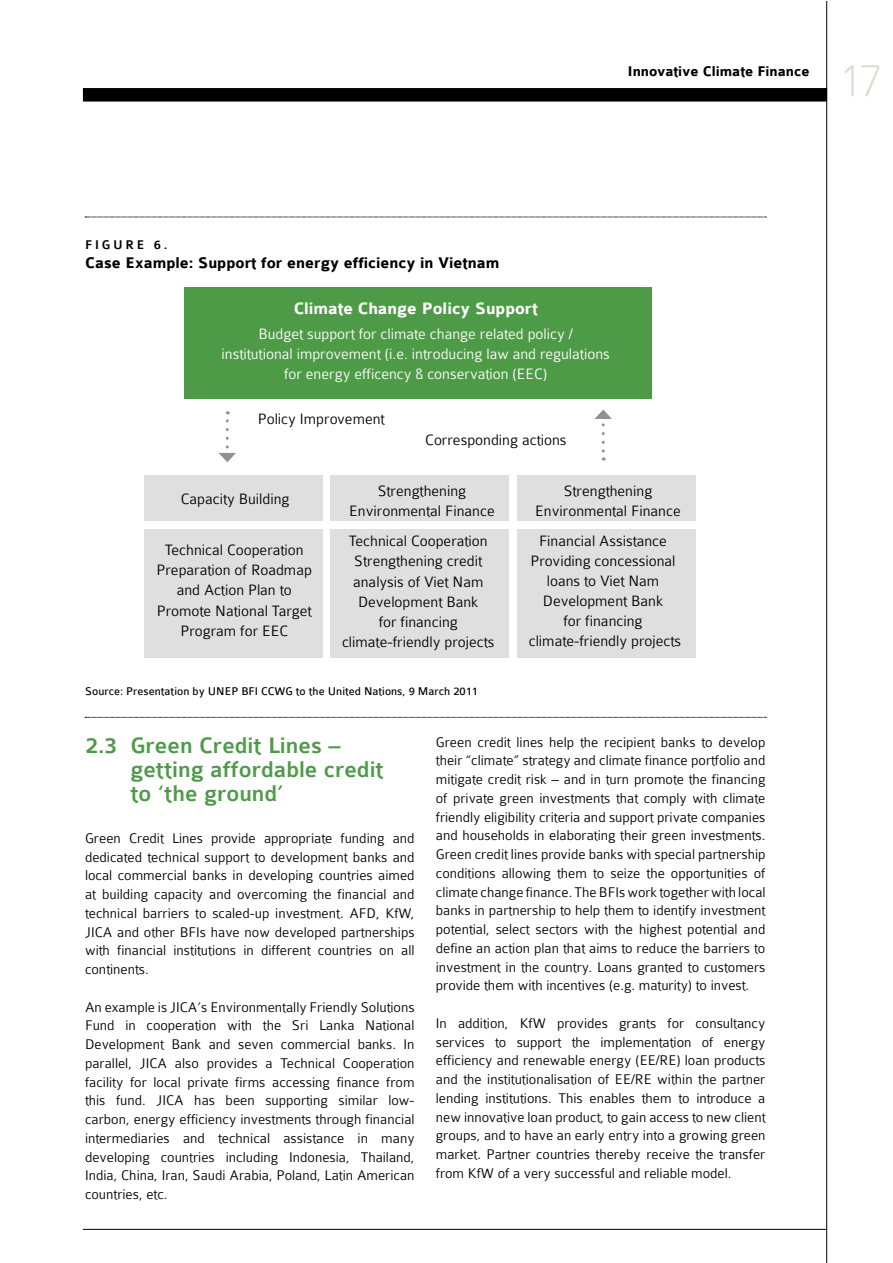
<style>
.page{position:relative;width:893px;height:1263px;background:#fff}
.page>*{position:absolute;margin:0;border:0;box-sizing:border-box;transform-origin:0 0}
.t1{font:100 51px "Colaborate";color:#dddcd1}
.t2{font:500 24px/24px "Colaborate";color:#4e9b47}
.t3{font:700 17.7px "Colaborate";color:#fff}
.t4{font:700 16.5px "Colaborate";color:#000}
.t5{font:300 16.05px/20.1px "Colaborate";color:#000;text-align:center}
.t6{font:300 16.05px/20.1px "Colaborate";color:#fff;text-align:center}
.t7{font:300 15px/18.8px "Colaborate";color:#000;text-align:justify}
.t8{font:700 15px "Colaborate";color:#000}
.t9{font:500 13.5px "Colaborate";letter-spacing:.2em;color:#000}
.t10{font:12px "Colaborate";color:#000}
</style>
<div class="page">
<div style="left:83px;top:88px;width:744px;height:14px;background:#000"></div>
<hr style="left:83px;top:1229px;width:744px;height:1px;background:#000">
<hr style="left:826px;top:1px;width:1px;height:1262px;background:#000">
<div style="left:184px;top:288px;width:468px;height:111px;background:#4e9b47"></div>
<svg style="left:226px;top:411px;width:3px;height:36px"></svg>
<svg style="left:219px;top:453px;width:17px;height:9px"></svg>
<svg style="left:602px;top:425px;width:3px;height:35px"></svg>
<svg style="left:594px;top:410px;width:18px;height:9px"></svg>
<div style="left:144px;top:475px;width:179px;height:46px;background:#dfdfdf"></div>
<div style="left:331px;top:475px;width:178px;height:46px;background:#dfdfdf"></div>
<div style="left:517px;top:475px;width:179px;height:46px;background:#dfdfdf"></div>
<div style="left:144px;top:529px;width:179px;height:128px;background:#dfdfdf"></div>
<div style="left:331px;top:529px;width:178px;height:128px;background:#dfdfdf"></div>
<div style="left:517px;top:529px;width:179px;height:128px;background:#dfdfdf"></div>
<svg style="left:85px;top:217px;width:681px;height:1px"></svg>
<svg style="left:85px;top:717px;width:681px;height:1px"></svg>
<p class="t8" style="left:628px;top:63px;width:183px">Innovative Climate Finance</p>
<h1 class="t1" style="left:839px;top:54px;width:45px">17</h1>
<p class="t9" style="left:85px;top:238px;width:84px">FIGURE 6.</p>
<p class="t4" style="left:85px;top:254px;width:416px">Case Example: Support for energy efficiency in Vietnam</p>
<p class="t3" style="left:294px;top:299px;width:245px">Climate Change Policy Support</p>
<p class="t6" style="left:221px;top:324px;width:390px">Budget support for climate change related policy / institutional improvement (i.e. introducing law and regulations for energy efficency &amp; conservation (EEC)</p>
<p class="t5" style="left:258px;top:409px;width:128px">Policy Improvement</p>
<p class="t5" style="left:425px;top:430px;width:143px">Corresponding actions</p>
<p class="t5" style="left:181px;top:489px;width:110px">Capacity Building</p>
<p class="t5" style="left:349px;top:481px;width:147px">Strengthening<br>Environmental Finance</p>
<p class="t5" style="left:535px;top:481px;width:147px">Strengthening<br>Environmental Finance</p>
<p class="t5" style="left:342px;top:531px;width:154px">Technical Cooperation<br>Strengthening credit analysis of Viet Nam<br>Development Bank<br>for financing climate-friendly projects</p>
<p class="t5" style="left:529px;top:531px;width:154px">Financial Assistance<br>Providing concessional loans to Viet Nam<br>Development Bank<br>for financing climate-friendly projects</p>
<p class="t5" style="left:157px;top:540px;width:157px">Technical Cooperation<br>Preparation of Roadmap and Action Plan to<br>Promote National Target<br>Program for EEC</p>
<p class="t10" style="left:85px;top:684px;width:394px">Source: Presentation by UNEP BFI CCWG to the United Nations, 9 March 2011</p>
<h2 class="t2" style="left:130px;top:734px;width:255px;text-indent:-45px">2.3 Green Credit Lines – getting affordable credit to ‘the ground’</h2>
<p class="t7" style="left:85px;top:829px;width:331px">Green Credit Lines provide appropriate funding and dedicated technical support to development banks and local commercial banks in developing countries aimed at building capacity and overcoming the financial and technical barriers to scaled-up investment. AFD, KfW, JICA and other BFIs have now developed partnerships with financial institutions in different countries on all continents.</p>
<p class="t7" style="left:85px;top:997px;width:331px">An example is JICA’s Environmentally Friendly Solutions Fund in cooperation with the Sri Lanka National Development Bank and seven commercial banks. In parallel, JICA also provides a Technical Cooperation facility for local private firms accessing finance from this fund. JICA has been supporting similar low&shy;carbon, energy efficiency investments through financial intermediaries and technical assistance in many developing countries including Indonesia, Thailand, India, China, Iran, Saudi Arabia, Poland, Latin American countries, etc.</p>
<p class="t7" style="left:436px;top:732px;width:331px">Green credit lines help the recipient banks to develop their “climate” strategy and climate finance portfolio and mitigate credit risk – and in turn promote the financing of private green investments that comply with climate friendly eligibility criteria and support private companies and households in elaborating their green investments.<br>Green credit lines provide banks with special partnership conditions allowing them to seize the opportunities of climate change finance. The BFIs work together with local banks in partnership to help them to identify investment potential, select sectors with the highest potential and define an action plan that aims to reduce the barriers to investment in the country. Loans granted to customers provide them with incentives (e.g. maturity) to invest.</p>
<p class="t7" style="left:436px;top:1014px;width:331px">In addition, KfW provides grants for consultancy services to support the implementation of energy efficiency and renewable energy (EE/RE) loan products and the institutionalisation of EE/RE within the partner lending institutions. This enables them to introduce a new innovative loan product, to gain access to new client groups, and to have an early entry into a growing green market. Partner countries thereby receive the transfer from KfW of a very successful and reliable model.</p>
</div>
